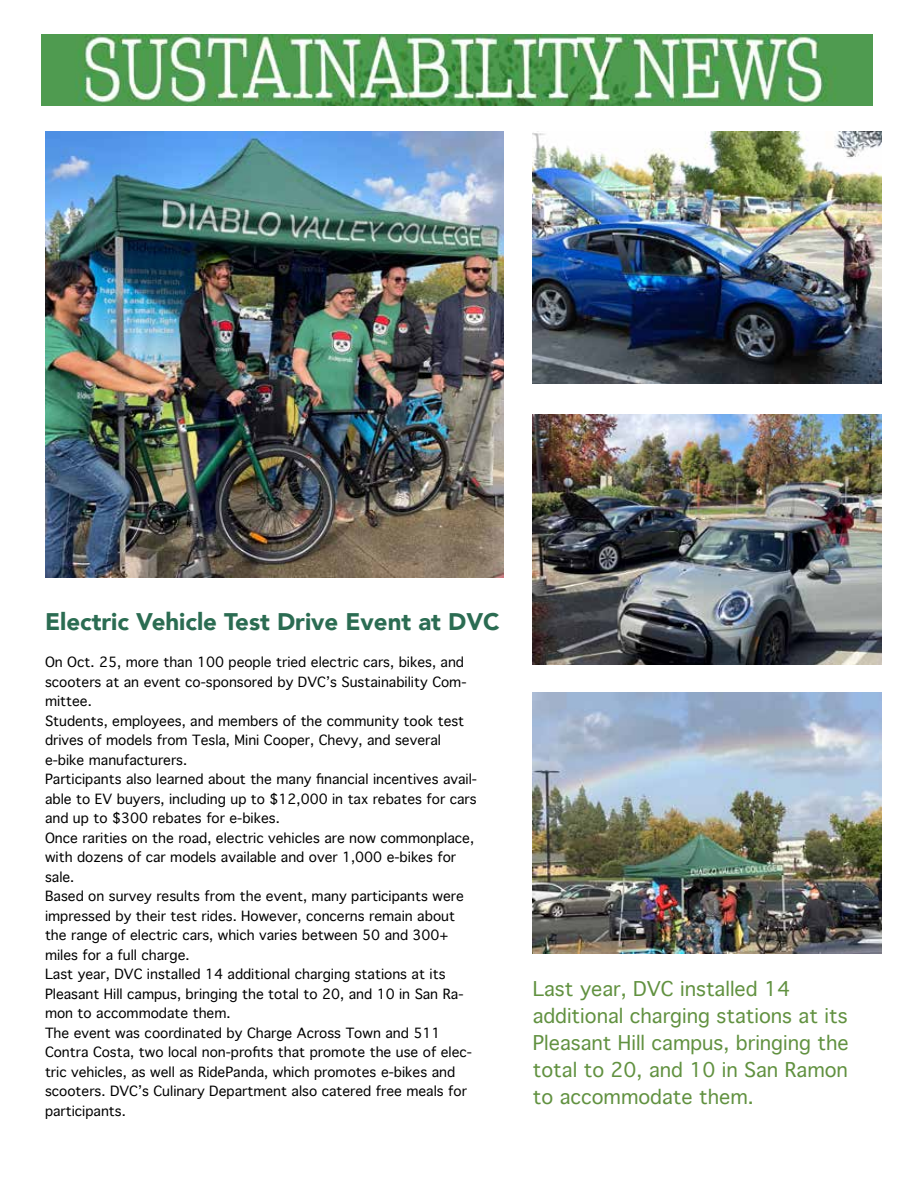
<style>
.page{position:relative;width:918px;height:1188px;background:#fff}
.page>*{position:absolute;margin:0;border:0;box-sizing:border-box;transform-origin:0 0}
.t1{font:900 24px "Avenir";color:#2b6c52}
.t2{font:19.5px/27px "Thonburi";color:#619140}
.t3{font:13.5px/19.5px "Thonburi";color:#000}
</style>
<div class="page">
<img style="left:41px;top:34px;width:832px;height:72px">
<img style="left:45px;top:132px;width:459px;height:446px">
<img style="left:533px;top:132px;width:348px;height:252px">
<img style="left:533px;top:414px;width:348px;height:250px">
<img style="left:533px;top:692px;width:348px;height:262px">
<h1 class="t1" style="left:45px;top:601px;width:456px">Electric Vehicle Test Drive Event at DVC</h1>
<p class="t3" style="left:45px;top:653px;width:434px">On Oct. 25, more than 100 people tried electric cars, bikes, and scooters at an event co-sponsored by DVC’s Sustainability Com&shy;mittee.<br>Students, employees, and members of the community took test drives of models from Tesla, Mini Cooper, Chevy, and several e-bike manufacturers.<br>Participants also learned about the many financial incentives avail&shy;able to EV buyers, including up to $12,000 in tax rebates for cars and up to $300 rebates for e-bikes.<br>Once rarities on the road, electric vehicles are now commonplace, with dozens of car models available and over 1,000 e-bikes for sale.<br>Based on survey results from the event, many participants were impressed by their test rides. However, concerns remain about the range of electric cars, which varies between 50 and 300+ miles for a full charge.<br>Last year, DVC installed 14 additional charging stations at its Pleasant Hill campus, bringing the total to 20, and 10 in San Ra&shy;mon to accommodate them.<br>The event was coordinated by Charge Across Town and 511<br>Contra Costa, two local non-profits that promote the use of elec&shy;tric vehicles, as well as RidePanda, which promotes e-bikes and scooters. DVC’s Culinary Department also catered free meals for participants.</p>
<h2 class="t2" style="left:533px;top:976px;width:318px">Last year, DVC installed 14 additional charging stations at its<br>Pleasant Hill campus, bringing the total to 20, and 10 in San Ramon to accommodate them.</h2>
</div>
